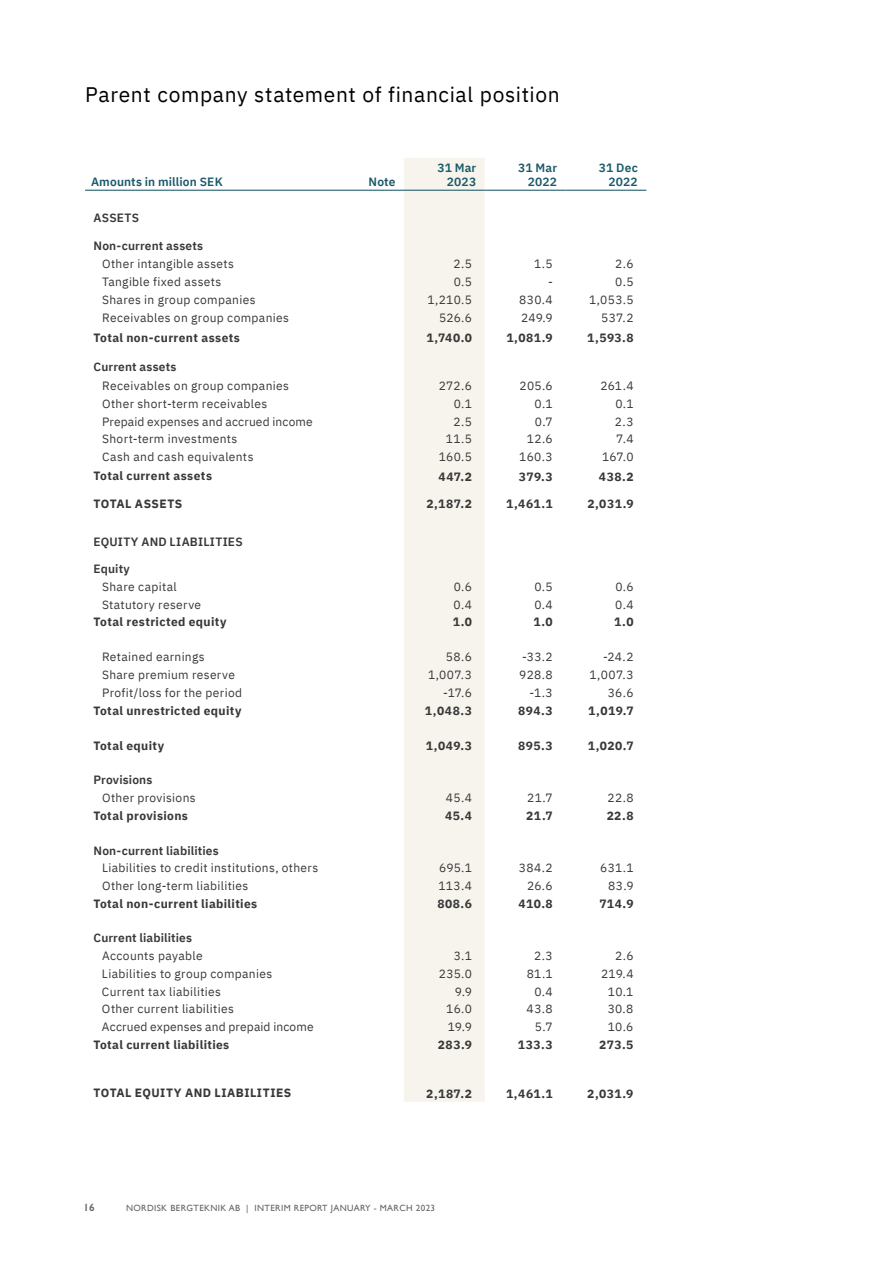
<style>
.page{position:relative;width:893px;height:1263px;background:#fff}
.page>*{position:absolute;margin:0;border:0;box-sizing:border-box;transform-origin:0 0}
.t1{font:21px "IBM Plex Sans";letter-spacing:.03em;color:#000}
.t2{font:12px "IBM Plex Sans";letter-spacing:.03em;color:#383838}
.t3{font:700 12px "IBM Plex Sans";letter-spacing:.035em;color:#383838}
.t4{font:600 12px "IBM Plex Sans";letter-spacing:.01em;color:#383838}
.t5{font:12px "IBM Plex Sans";letter-spacing:.01em;color:#383838}
.t6{font:600 12px/14.4px "IBM Plex Sans";letter-spacing:.015em;color:#1a596a;text-align:right}
.t7{font:600 10.5px "Gill Sans";color:#636466}
.t8{font:9px "Gill Sans";letter-spacing:.04em;color:#636466}
</style>
<div class="page">
<div style="left:404px;top:158px;width:81px;height:944px;background:#f6f4ed"></div>
<hr style="left:85px;top:190px;width:273px;height:1px;background:#1a596a">
<hr style="left:404px;top:190px;width:81px;height:1px;background:#1a596a">
<hr style="left:485px;top:190px;width:81px;height:1px;background:#1a596a">
<hr style="left:566px;top:190px;width:80px;height:1px;background:#1a596a">
<hr style="left:358px;top:190px;width:46px;height:1px;background:#1a596a">
<h1 class="t1" style="left:85px;top:78px;width:476px">Parent company statement of financial position</h1>
<p class="t6" style="left:91px;top:173px;width:133px">Amounts in million SEK</p>
<p class="t6" style="left:368px;top:173px;width:28px">Note</p>
<p class="t6" style="left:437px;top:159px;width:40px">31 Mar<br>2023</p>
<p class="t6" style="left:518px;top:159px;width:40px">31 Mar<br>2022</p>
<p class="t6" style="left:599px;top:159px;width:40px">31 Dec<br>2022</p>
<p class="t4" style="left:94px;top:208px;width:47px">ASSETS</p>
<p class="t4" style="left:94px;top:236px;width:111px">Non-current assets</p>
<p class="t2" style="left:102px;top:255px;width:134px">Other intangible assets</p>
<p class="t2" style="left:453px;top:255px;width:20px">2.5</p>
<p class="t2" style="left:534px;top:255px;width:20px">1.5</p>
<p class="t2" style="left:615px;top:255px;width:20px">2.6</p>
<p class="t2" style="left:102px;top:273px;width:121px">Tangible fixed assets</p>
<p class="t2" style="left:454px;top:273px;width:20px">0.5</p>
<p class="t2" style="left:548px;top:273px;width:6px">-</p>
<p class="t2" style="left:615px;top:273px;width:20px">0.5</p>
<p class="t2" style="left:102px;top:290px;width:155px">Shares in group companies</p>
<p class="t2" style="left:427px;top:290px;width:46px">1,210.5</p>
<p class="t2" style="left:519px;top:290px;width:35px">830.4</p>
<p class="t2" style="left:589px;top:290px;width:46px">1,053.5</p>
<p class="t2" style="left:102px;top:308px;width:188px">Receivables on group companies</p>
<p class="t2" style="left:439px;top:308px;width:34px">526.6</p>
<p class="t2" style="left:521px;top:308px;width:33px">249.9</p>
<p class="t2" style="left:601px;top:308px;width:34px">537.2</p>
<p class="t3" style="left:94px;top:328px;width:148px">Total non-current assets</p>
<p class="t3" style="left:427px;top:328px;width:47px">1,740.0</p>
<p class="t3" style="left:506px;top:328px;width:48px">1,081.9</p>
<p class="t3" style="left:587px;top:328px;width:48px">1,593.8</p>
<p class="t4" style="left:94px;top:358px;width:84px">Current assets</p>
<p class="t2" style="left:102px;top:376px;width:188px">Receivables on group companies</p>
<p class="t2" style="left:439px;top:376px;width:35px">272.6</p>
<p class="t2" style="left:520px;top:376px;width:35px">205.6</p>
<p class="t2" style="left:600px;top:376px;width:35px">261.4</p>
<p class="t2" style="left:102px;top:394px;width:167px">Other short-term receivables</p>
<p class="t2" style="left:454px;top:394px;width:20px">0.1</p>
<p class="t2" style="left:535px;top:394px;width:20px">0.1</p>
<p class="t2" style="left:615px;top:394px;width:20px">0.1</p>
<p class="t5" style="left:102px;top:412px;width:212px">Prepaid expenses and accrued income</p>
<p class="t2" style="left:453px;top:412px;width:20px">2.5</p>
<p class="t2" style="left:535px;top:412px;width:19px">0.7</p>
<p class="t2" style="left:615px;top:412px;width:20px">2.3</p>
<p class="t2" style="left:102px;top:430px;width:137px">Short-term investments</p>
<p class="t2" style="left:446px;top:430px;width:28px">11.5</p>
<p class="t2" style="left:527px;top:430px;width:28px">12.6</p>
<p class="t2" style="left:616px;top:430px;width:19px">7.4</p>
<p class="t2" style="left:102px;top:448px;width:153px">Cash and cash equivalents</p>
<p class="t2" style="left:439px;top:448px;width:35px">160.5</p>
<p class="t2" style="left:519px;top:448px;width:35px">160.3</p>
<p class="t2" style="left:602px;top:448px;width:33px">167.0</p>
<p class="t3" style="left:94px;top:466px;width:120px">Total current assets</p>
<p class="t3" style="left:439px;top:467px;width:35px">447.2</p>
<p class="t3" style="left:519px;top:467px;width:35px">379.3</p>
<p class="t3" style="left:599px;top:467px;width:36px">438.2</p>
<p class="t3" style="left:94px;top:494px;width:90px">TOTAL ASSETS</p>
<p class="t3" style="left:426px;top:494px;width:47px">2,187.2</p>
<p class="t3" style="left:506px;top:494px;width:48px">1,461.1</p>
<p class="t3" style="left:587px;top:494px;width:48px">2,031.9</p>
<p class="t4" style="left:94px;top:532px;width:151px">EQUITY AND LIABILITIES</p>
<p class="t4" style="left:94px;top:559px;width:38px">Equity</p>
<p class="t2" style="left:102px;top:577px;width:76px">Share capital</p>
<p class="t2" style="left:454px;top:577px;width:20px">0.6</p>
<p class="t2" style="left:534px;top:577px;width:20px">0.5</p>
<p class="t2" style="left:615px;top:577px;width:20px">0.6</p>
<p class="t2" style="left:102px;top:595px;width:101px">Statutory reserve</p>
<p class="t2" style="left:454px;top:595px;width:20px">0.4</p>
<p class="t2" style="left:534px;top:595px;width:20px">0.4</p>
<p class="t2" style="left:615px;top:595px;width:20px">0.4</p>
<p class="t3" style="left:94px;top:613px;width:134px">Total restricted equity</p>
<p class="t3" style="left:453px;top:613px;width:21px">1.0</p>
<p class="t3" style="left:533px;top:613px;width:21px">1.0</p>
<p class="t3" style="left:614px;top:613px;width:21px">1.0</p>
<p class="t2" style="left:102px;top:648px;width:104px">Retained earnings</p>
<p class="t2" style="left:446px;top:648px;width:27px">58.6</p>
<p class="t2" style="left:522px;top:648px;width:32px">-33.2</p>
<p class="t2" style="left:603px;top:648px;width:32px">-24.2</p>
<p class="t2" style="left:102px;top:666px;width:134px">Share premium reserve</p>
<p class="t2" style="left:428px;top:666px;width:45px">1,007.3</p>
<p class="t2" style="left:519px;top:666px;width:35px">928.8</p>
<p class="t2" style="left:590px;top:666px;width:45px">1,007.3</p>
<p class="t2" style="left:102px;top:683px;width:142px">Profit/loss for the period</p>
<p class="t2" style="left:443px;top:683px;width:30px">-17.6</p>
<p class="t2" style="left:530px;top:683px;width:25px">-1.3</p>
<p class="t2" style="left:608px;top:683px;width:27px">36.6</p>
<p class="t3" style="left:94px;top:701px;width:149px">Total unrestricted equity</p>
<p class="t3" style="left:425px;top:701px;width:49px">1,048.3</p>
<p class="t3" style="left:518px;top:701px;width:36px">894.3</p>
<p class="t3" style="left:588px;top:701px;width:47px">1,019.7</p>
<p class="t3" style="left:94px;top:736px;width:72px">Total equity</p>
<p class="t3" style="left:426px;top:736px;width:48px">1,049.3</p>
<p class="t3" style="left:518px;top:736px;width:36px">895.3</p>
<p class="t3" style="left:588px;top:736px;width:47px">1,020.7</p>
<p class="t4" style="left:94px;top:770px;width:60px">Provisions</p>
<p class="t2" style="left:102px;top:788px;width:95px">Other provisions</p>
<p class="t2" style="left:446px;top:788px;width:28px">45.4</p>
<p class="t2" style="left:527px;top:788px;width:27px">21.7</p>
<p class="t2" style="left:607px;top:788px;width:28px">22.8</p>
<p class="t3" style="left:94px;top:806px;width:96px">Total provisions</p>
<p class="t3" style="left:445px;top:806px;width:28px">45.4</p>
<p class="t3" style="left:526px;top:806px;width:28px">21.7</p>
<p class="t3" style="left:607px;top:806px;width:28px">22.8</p>
<p class="t4" style="left:94px;top:841px;width:127px">Non-current liabilities</p>
<p class="t2" style="left:102px;top:859px;width:218px">Liabilities to credit institutions, others</p>
<p class="t2" style="left:439px;top:859px;width:34px">695.1</p>
<p class="t2" style="left:519px;top:859px;width:35px">384.2</p>
<p class="t2" style="left:600px;top:859px;width:35px">631.1</p>
<p class="t2" style="left:102px;top:877px;width:148px">Other long-term liabilities</p>
<p class="t2" style="left:438px;top:877px;width:35px">113.4</p>
<p class="t2" style="left:527px;top:877px;width:27px">26.6</p>
<p class="t2" style="left:608px;top:877px;width:27px">83.9</p>
<p class="t3" style="left:93px;top:894px;width:165px">Total non-current liabilities</p>
<p class="t3" style="left:437px;top:894px;width:36px">808.6</p>
<p class="t3" style="left:518px;top:894px;width:36px">410.8</p>
<p class="t3" style="left:599px;top:894px;width:36px">714.9</p>
<p class="t4" style="left:93px;top:929px;width:100px">Current liabilities</p>
<p class="t2" style="left:102px;top:946px;width:102px">Accounts payable</p>
<p class="t2" style="left:454px;top:946px;width:20px">3.1</p>
<p class="t2" style="left:534px;top:946px;width:20px">2.3</p>
<p class="t2" style="left:615px;top:946px;width:20px">2.6</p>
<p class="t2" style="left:102px;top:964px;width:172px">Liabilities to group companies</p>
<p class="t2" style="left:439px;top:964px;width:35px">235.0</p>
<p class="t2" style="left:527px;top:964px;width:28px">81.1</p>
<p class="t2" style="left:601px;top:964px;width:34px">219.4</p>
<p class="t2" style="left:102px;top:982px;width:121px">Current tax liabilities</p>
<p class="t2" style="left:455px;top:982px;width:19px">9.9</p>
<p class="t2" style="left:534px;top:982px;width:20px">0.4</p>
<p class="t2" style="left:608px;top:982px;width:27px">10.1</p>
<p class="t2" style="left:102px;top:1000px;width:133px">Other current liabilities</p>
<p class="t2" style="left:446px;top:1000px;width:27px">16.0</p>
<p class="t2" style="left:527px;top:1000px;width:28px">43.8</p>
<p class="t2" style="left:608px;top:1000px;width:27px">30.8</p>
<p class="t5" style="left:102px;top:1018px;width:213px">Accrued expenses and prepaid income</p>
<p class="t2" style="left:448px;top:1018px;width:26px">19.9</p>
<p class="t2" style="left:535px;top:1018px;width:19px">5.7</p>
<p class="t2" style="left:608px;top:1018px;width:27px">10.6</p>
<p class="t3" style="left:93px;top:1035px;width:137px">Total current liabilities</p>
<p class="t3" style="left:438px;top:1035px;width:36px">283.9</p>
<p class="t3" style="left:518px;top:1035px;width:36px">133.3</p>
<p class="t3" style="left:599px;top:1035px;width:36px">273.5</p>
<p class="t3" style="left:93px;top:1083px;width:199px">TOTAL EQUITY AND LIABILITIES</p>
<p class="t3" style="left:426px;top:1084px;width:47px">2,187.2</p>
<p class="t3" style="left:506px;top:1084px;width:48px">1,461.1</p>
<p class="t3" style="left:587px;top:1084px;width:48px">2,031.9</p>
<p class="t7" style="left:84px;top:1201px;width:13px">16</p>
<p class="t8" style="left:126px;top:1203px;width:310px">NORDISK BERGTEKNIK AB | INTERIM REPORT JANUARY - MARCH 2023</p>
</div>
